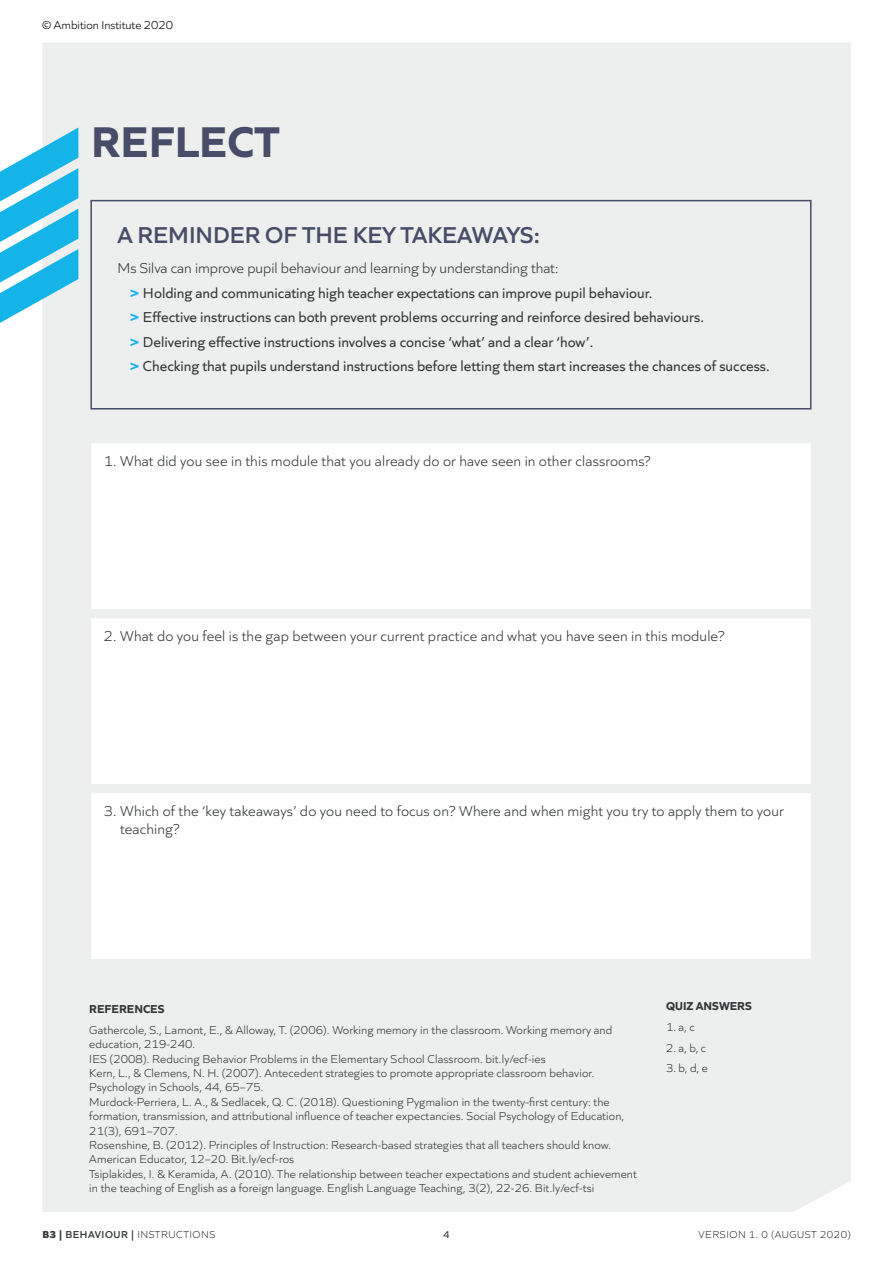
<style>
.page{position:relative;width:893px;height:1263px;background:#fff}
.page>*{position:absolute;margin:0;border:0;box-sizing:border-box;transform-origin:0 0}
.Section_heading{font:700 45px "Quiet Sans";color:#474c68}
.t1{font:600 24px "Quiet Sans";color:#474c68}
.t2{font:15px "Quiet Sans";color:#333637}
.Copy{font:300 15px/18px "Quiet Sans";letter-spacing:.01em;color:#333637}
.Copy-2{font:300 12px/14.4px "Quiet Sans";letter-spacing:.01em;color:#333637}
.t3{font:300 12px "Quiet Sans";color:#000}
.Copy-3{font:700 12px "Quiet Sans";color:#333637}
.t4{font:300 10.5px "Quiet Sans";letter-spacing:.05em;color:#333637}
.t5{font:10.5px "Quiet Sans";color:#333637}
.s1{font-weight:700;color:#14b4e9}
.s2{font-weight:800}
.s3{font-weight:600}
</style>
<div class="page">
<div style="left:42px;top:43px;width:809px;height:1169px;background:#edeeee"></div>
<svg style="left:0;top:128px;width:78px;height:195px"></svg>
<div style="left:91px;top:793px;width:720px;height:166px;background:#fff"></div>
<div style="left:91px;top:618px;width:720px;height:166px;background:#fff"></div>
<div style="left:91px;top:443px;width:720px;height:166px;background:#fff"></div>
<div style="left:90px;top:200px;width:721px;height:209px;border:2px solid #474c68"></div>
<p class="t3" style="left:42px;top:16px;width:133px">© Ambition Institute 2020</p>
<p class="Section_heading" style="left:91px;top:107px;width:190px">REFLECT</p>
<p class="t1" style="left:117px;top:217px;width:424px">A REMINDER OF THE KEY TAKEAWAYS:</p>
<p class="Copy" style="left:117px;top:259px;width:443px">Ms Silva can improve pupil behaviour and learning by understanding that:</p>
<p class="t2" style="left:130px;top:282px;width:524px"><span class="s1">&gt;</span> Holding and communicating high teacher expectations can improve pupil behaviour.</p>
<p class="t2" style="left:130px;top:306px;width:575px"><span class="s1">&gt;</span> Effective instructions can both prevent problems occurring and reinforce desired behaviours.</p>
<p class="t2" style="left:130px;top:331px;width:465px"><span class="s1">&gt;</span> Delivering effective instructions involves a concise ‘what’ and a clear ‘how’.</p>
<p class="t2" style="left:130px;top:355px;width:641px"><span class="s1">&gt;</span> Checking that pupils understand instructions before letting them start increases the chances of success.</p>
<p class="Copy" style="left:104px;top:451px;width:548px">1. What did you see in this module that you already do or have seen in other classrooms?</p>
<p class="Copy" style="left:104px;top:626px;width:622px">2. What do you feel is the gap between your current practice and what you have seen in this module?</p>
<p class="Copy" style="left:120px;top:801px;width:665px;text-indent:-16px">3. Which of the ‘key takeaways’ do you need to focus on? Where and when might you try to apply them to your teaching?</p>
<p class="Copy-3" style="left:89px;top:999px;width:77px">REFERENCES</p>
<p class="Copy-2" style="left:89px;top:1022px;width:525px">Gathercole, S., Lamont, E., &amp; Alloway, T. (2006). Working memory in the classroom. Working memory and education, 219-240.</p>
<p class="Copy-2" style="left:89px;top:1050px;width:458px">IES (2008). Reducing Behavior Problems in the Elementary School Classroom. bit.ly/ecf-ies</p>
<p class="Copy-2" style="left:89px;top:1065px;width:507px">Kern, L., &amp; Clemens, N. H. (2007). Antecedent strategies to promote appropriate classroom behavior.<br>Psychology in Schools, 44, 65–75.</p>
<p class="Copy-2" style="left:89px;top:1094px;width:536px">Murdock-Perriera, L. A., &amp; Sedlacek, Q. C. (2018). Questioning Pygmalion in the twenty-first century: the formation, transmission, and attributional influence of teacher expectancies. Social Psychology of Education,<br>21(3), 691–707.</p>
<p class="Copy-2" style="left:89px;top:1137px;width:523px">Rosenshine, B. (2012). Principles of Instruction: Research-based strategies that all teachers should know.<br>American Educator, 12–20. Bit.ly/ecf-ros</p>
<p class="Copy-2" style="left:89px;top:1166px;width:549px">Tsiplakides, I. &amp; Keramida, A. (2010). The relationship between teacher expectations and student achievement in the teaching of English as a foreign language. English Language Teaching, 3(2), 22-26. Bit.ly/ecf-tsi</p>
<p class="Copy-3" style="left:666px;top:997px;width:87px">QUIZ ANSWERS</p>
<p class="Copy-2" style="left:666px;top:1019px;width:30px">1. a, c</p>
<p class="Copy-2" style="left:666px;top:1040px;width:41px">2. a, b, c</p>
<p class="Copy-2" style="left:666px;top:1060px;width:43px">3. b, d, e</p>
<p class="t4" style="left:43px;top:1227px;width:174px"><span class="s2">B3 |</span> <span class="s3">BEHAVIOUR |</span> INSTRUCTIONS</p>
<p class="t5" style="left:443px;top:1226px;width:8px">4</p>
<p class="t4" style="left:698px;top:1227px;width:154px">VERSION 1. 0 (AUGUST 2020)</p>
</div>
